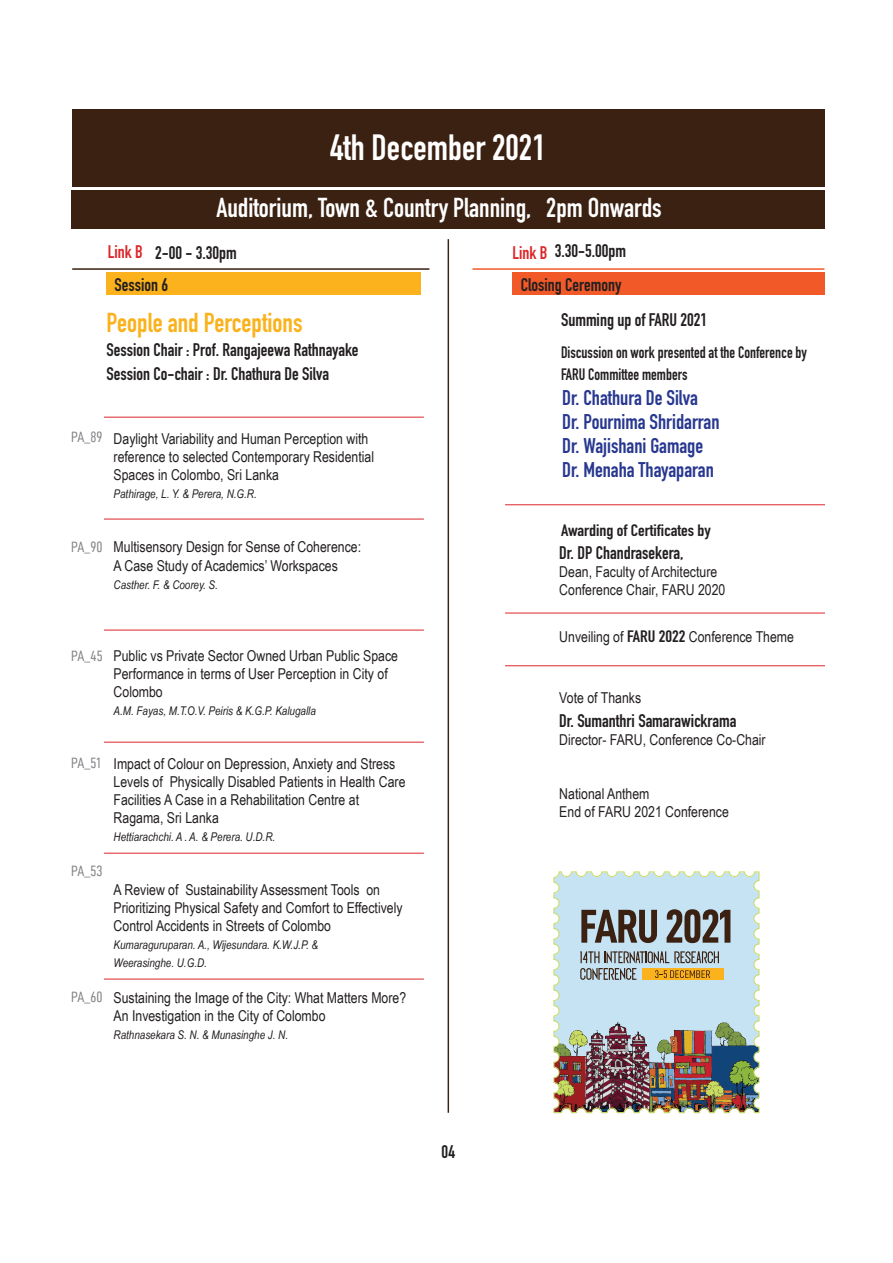
<style>
.page{position:relative;width:893px;height:1263px;background:#fff}
.page>*{position:absolute;margin:0;border:0;box-sizing:border-box;transform-origin:0 0}
.t1{font:700 36px "DIN Condensed";color:#fff}
.t2{font:700 27px "DIN Condensed";color:#fff}
.t3{font:700 27px "DIN Condensed";color:#fab21c}
.t4{font:700 21px/24px "DIN Condensed";color:#283890}
.t5{font:700 18px/24px "DIN Condensed";color:#231f20}
.t6{font:700 18px "DIN Condensed";color:#dc262a}
.t7{font:700 16.35px/21.8px "DIN Condensed";color:#231f20;scale:.95 1}
.t8{font:700 16.35px "DIN Condensed";color:#231f20;scale:1.1 1}
.t9{font:15px/18px "Arial Narrow";color:#231f20}
.t10{font:15px "D DIN Condensed";letter-spacing:-.02em;color:#808285}
.t11{font:italic 12px/18px "Arial Narrow";color:#231f20}
.s1{font-family:"DIN Condensed";font-weight:700;font-size:16.35px}
</style>
<div class="page">
<div style="left:72px;top:110px;width:752px;height:77px;background:#3a2111"></div>
<div style="left:71px;top:190px;width:753px;height:39px;background:#3a2111"></div>
<hr style="left:448px;top:239px;width:1px;height:874px;background:#3a2111">
<hr style="left:72px;top:268px;width:357px;height:2px;background:#3a2111">
<hr style="left:472px;top:268px;width:352px;height:2px;background:#f15929">
<div style="left:106px;top:273px;width:315px;height:22px;background:#fbb21c"></div>
<div style="left:512px;top:273px;width:312px;height:22px;background:#f15929"></div>
<hr style="left:104px;top:519px;width:320px;height:1px;background:#dc262a">
<hr style="left:104px;top:417px;width:320px;height:1px;background:#dc262a">
<hr style="left:104px;top:630px;width:320px;height:1px;background:#dc262a">
<hr style="left:104px;top:742px;width:320px;height:1px;background:#dc262a">
<hr style="left:104px;top:853px;width:320px;height:1px;background:#dc262a">
<hr style="left:104px;top:979px;width:320px;height:1px;background:#dc262a">
<hr style="left:505px;top:504px;width:320px;height:1px;background:#dc262a">
<hr style="left:505px;top:665px;width:320px;height:1px;background:#dc262a">
<hr style="left:505px;top:613px;width:320px;height:1px;background:#dc262a">
<img style="left:553px;top:871px;width:207px;height:242px">
<div style="left:643px;top:968px;width:81px;height:12px;background:#fbb21c"></div>
<svg style="left:581px;top:910px;width:76px;height:33px;background:#74716f"></svg>
<svg style="left:667px;top:909px;width:63px;height:34px;background:#757371"></svg>
<svg style="left:580px;top:951px;width:139px;height:29px"></svg>
<h1 class="t1" style="left:330px;top:123px;width:217px">4th December 2021</h1>
<h2 class="t2" style="left:216px;top:189px;width:447px">Auditorium, Town &amp; Country Planning, 2pm Onwards</h2>
<p class="t5" style="left:155px;top:240px;width:83px">2-00 - 3.30pm</p>
<p class="t5" style="left:555px;top:239px;width:73px">3.30-5.00pm</p>
<p class="t6" style="left:108px;top:240px;width:37px">Link B</p>
<p class="t5" style="left:115px;top:272px;width:55px">Session 6</p>
<p class="t5" style="left:521px;top:272px;width:102px">Closing Ceremony</p>
<p class="t6" style="left:512px;top:241px;width:37px">Link B</p>
<h2 class="t3" style="left:107px;top:304px;width:198px">People and Perceptions</h2>
<p class="t5" style="left:107px;top:337px;width:253px">Session Chair : Prof. Rangajeewa Rathnayake<br>Session Co-chair : Dr. Chathura De Silva</p>
<p class="t10" style="left:71px;top:429px;width:33px">PA_89</p>
<p class="t9" style="left:114px;top:430px;width:262px">Daylight Variability and Human Perception with reference to selected Contemporary Residential<br>Spaces in Colombo, Sri Lanka</p>
<p class="t11" style="left:114px;top:485px;width:145px">Pathirage, L. Y. &amp; Perera, N.G.R.</p>
<p class="t10" style="left:71px;top:539px;width:33px">PA_90</p>
<p class="t9" style="left:114px;top:538px;width:249px">Multisensory Design for Sense of Coherence:<br>A Case Study of Academics’ Workspaces</p>
<p class="t11" style="left:114px;top:575px;width:106px">Casther. F. &amp; Coorey. S.</p>
<p class="t10" style="left:71px;top:647px;width:33px">PA_45</p>
<p class="t9" style="left:114px;top:646px;width:286px">Public vs Private Sector Owned Urban Public Space<br>Performance in terms of User Perception in City of<br>Colombo</p>
<p class="t11" style="left:114px;top:701px;width:204px">A.M. Fayas, M.T.O.V. Peiris &amp; K.G.P. Kalugalla</p>
<p class="t10" style="left:71px;top:755px;width:31px">PA_51</p>
<p class="t10" style="left:71px;top:862px;width:33px">PA_53</p>
<p class="t10" style="left:71px;top:989px;width:33px">PA_60</p>
<p class="t9" style="left:114px;top:754px;width:293px">Impact of Colour on Depression, Anxiety and Stress Levels of Physically Disabled Patients in Health Care Facilities A Case in a Rehabilitation Centre at Ragama, Sri Lanka</p>
<p class="t11" style="left:114px;top:827px;width:163px">Hettiarachchi. A . A. &amp; Perera. U.D.R.</p>
<p class="t9" style="left:114px;top:880px;width:290px">A Review of Sustainability Assessment Tools on<br>Prioritizing Physical Safety and Comfort to Effectively<br>Control Accidents in Streets of Colombo</p>
<p class="t11" style="left:114px;top:935px;width:206px">Kumaraguruparan. A., Wijesundara. K.W.J.P. &amp;<br>Weerasinghe. U.G.D.</p>
<p class="t9" style="left:114px;top:988px;width:294px">Sustaining the Image of the City: What Matters More?<br>An Investigation in the City of Colombo</p>
<p class="t11" style="left:114px;top:1025px;width:176px">Rathnasekara S. N. &amp; Munasinghe J. N.</p>
<p class="t5" style="left:442px;top:1139px;width:15px">04</p>
<p class="t5" style="left:561px;top:307px;width:148px">Summing up of FARU 2021</p>
<p class="t7" style="left:561px;top:341px;width:260px">Discussion on work presented at the Conference by<br>FARU Committee members</p>
<h3 class="t4" style="left:562px;top:386px;width:159px">Dr. Chathura De Silva<br>Dr. Pournima Shridarran<br>Dr. Wajishani Gamage<br>Dr. Menaha Thayaparan</h3>
<p class="t8" style="left:561px;top:519px;width:138px">Awarding of Certificates by</p>
<p class="t5" style="left:559px;top:540px;width:126px">Dr. DP Chandrasekera,</p>
<p class="t9" style="left:559px;top:562px;width:168px">Dean, Faculty of Architecture<br>Conference Chair, FARU 2020</p>
<p class="t9" style="left:559px;top:627px;width:236px">Unveiling of <span class="s1">FARU 2022</span> Conference Theme</p>
<p class="t9" style="left:559px;top:688px;width:83px">Vote of Thanks</p>
<p class="t5" style="left:559px;top:708px;width:179px">Dr. Sumanthri Samarawickrama</p>
<p class="t9" style="left:559px;top:730px;width:208px">Director- FARU, Conference Co-Chair</p>
<p class="t9" style="left:559px;top:784px;width:171px">National Anthem<br>End of FARU 2021 Conference</p>
</div>
